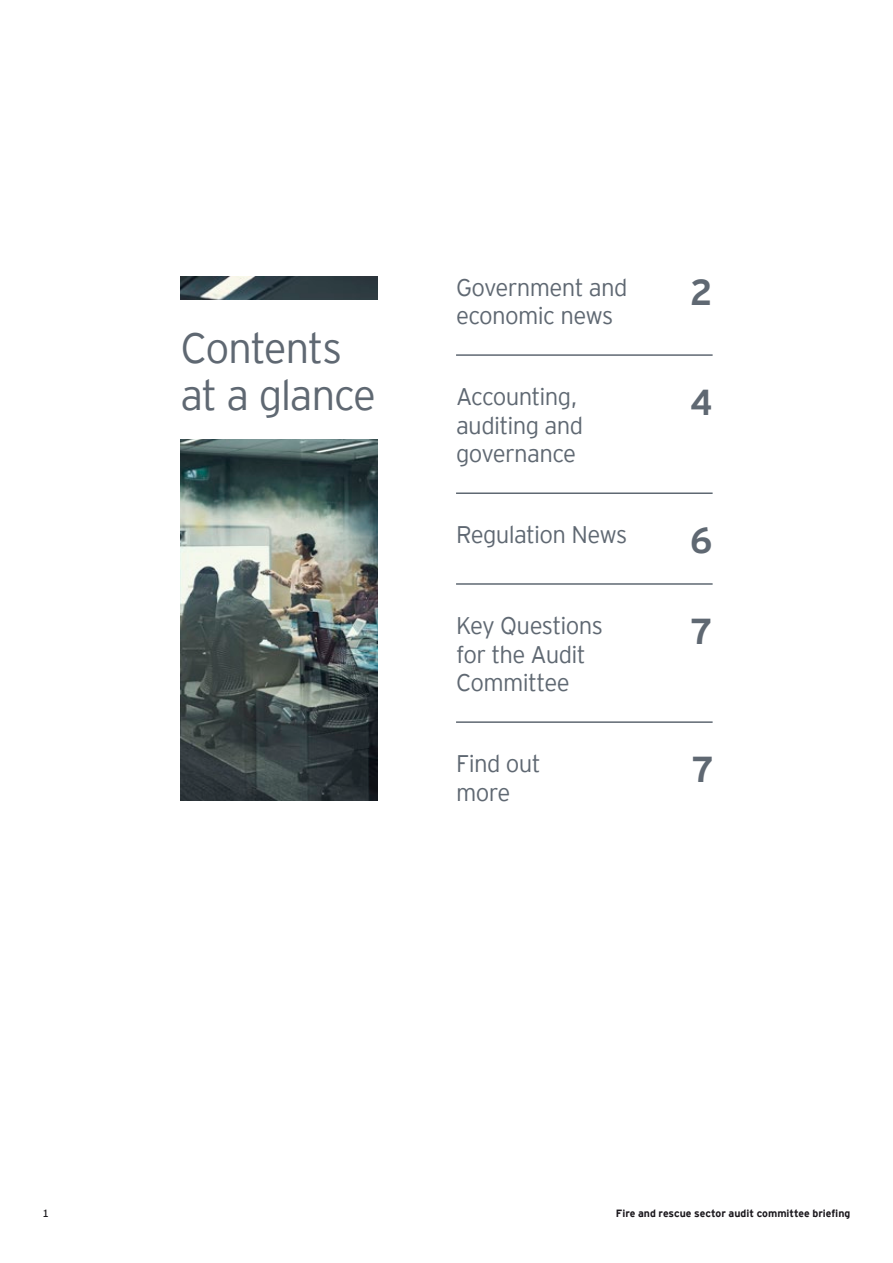
<style>
.page{position:relative;width:893px;height:1263px;background:#fff}
.page>*{position:absolute;margin:0;border:0;box-sizing:border-box;transform-origin:0 0}
.t1{font:300 42.3px/47.5px "EY Interstate";letter-spacing:-.035em;color:#5f6872}
.t2{font:700 36px "EY Interstate";color:#5f6872}
.t3{font:300 24px/28.5px "EY Interstate";letter-spacing:-.03em;color:#5f6872}
.t4{font:700 10.5px "EY Interstate";color:#1a171c}
.t5{font:10.5px "EY Interstate";color:#1a171c}
</style>
<div class="page">
<img style="left:180px;top:276px;width:198px;height:525px">
<div style="left:148px;top:300px;width:264px;height:139px;background:#fff"></div>
<hr style="left:456px;top:354px;width:257px;height:2px;background:#5f6872">
<hr style="left:456px;top:492px;width:257px;height:2px;background:#5f6872">
<hr style="left:456px;top:721px;width:257px;height:2px;background:#5f6872">
<hr style="left:456px;top:583px;width:257px;height:2px;background:#5f6872">
<h1 class="t1" style="left:180px;top:321px;width:197px">Contents at a glance</h1>
<p class="t3" style="left:456px;top:271px;width:173px">Government and economic news</p>
<h2 class="t2" style="left:690px;top:266px;width:24px">2</h2>
<p class="t3" style="left:456px;top:381px;width:129px">Accounting, auditing and governance</p>
<h2 class="t2" style="left:690px;top:376px;width:24px">4</h2>
<p class="t3" style="left:456px;top:519px;width:173px">Regulation News</p>
<h2 class="t2" style="left:690px;top:514px;width:24px">6</h2>
<p class="t3" style="left:456px;top:610px;width:148px">Key Questions for the Audit<br>Committee</p>
<h2 class="t2" style="left:690px;top:605px;width:24px">7</h2>
<p class="t3" style="left:456px;top:748px;width:86px">Find out more</p>
<h2 class="t2" style="left:692px;top:743px;width:24px">7</h2>
<p class="t5" style="left:43px;top:1206px;width:8px">1</p>
<p class="t4" style="left:616px;top:1206px;width:236px">Fire and rescue sector audit committee briefing</p>
</div>
